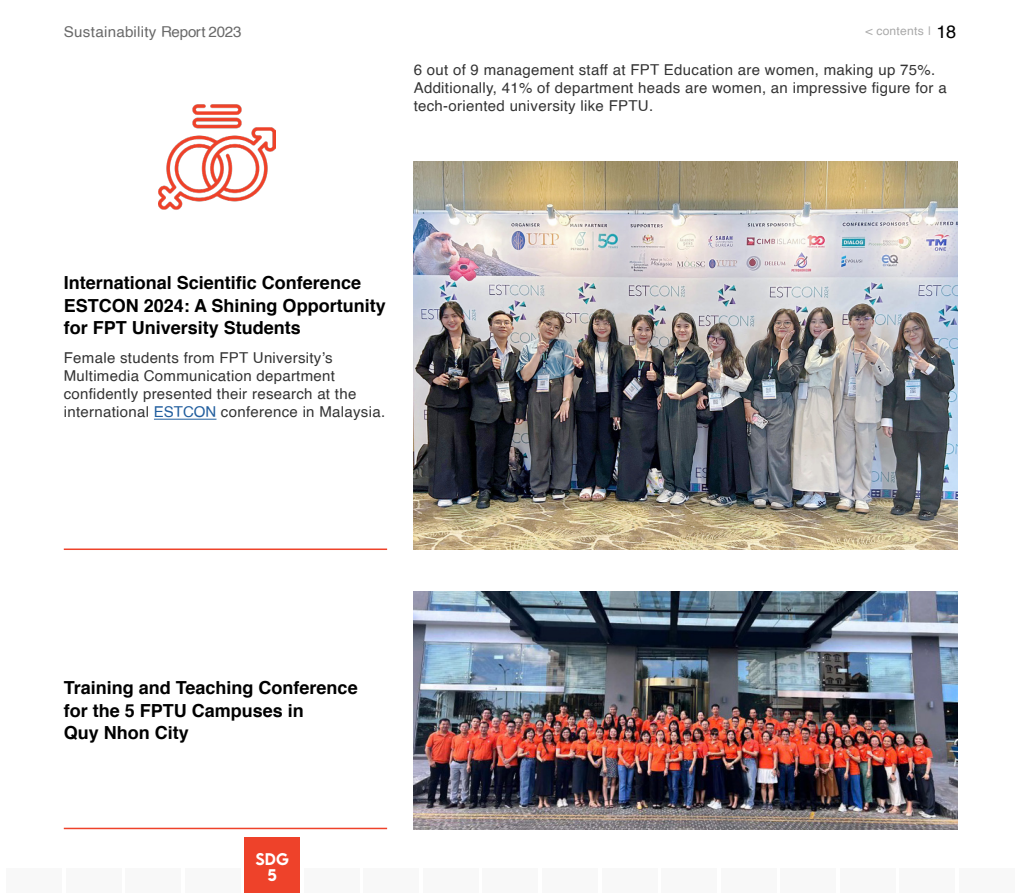
<style>
.page{position:relative;width:1021px;height:893px;background:#fff}
.page>*{position:absolute;margin:0;border:0;box-sizing:border-box;transform-origin:0 0}
.t1{font:700 18px/22.5px "Helvetica";color:#000}
.t2{font:15px/18px "Helvetica";letter-spacing:.02em;color:#333}
.t3{font:15px "Helvetica";letter-spacing:.02em;color:#696969}
.t4{font:500 15px/16.5px "LEMONMILK";color:#fff;text-align:center}
.t5{font:12px "Helvetica";letter-spacing:.02em;color:#a9a9a9}
.s1{font-size:18px;color:#000}
.s2{color:#215e9e}
</style>
<div class="page">
<div style="left:6px;top:868px;width:56px;height:25px;background:#f8f8f8"></div>
<div style="left:483px;top:868px;width:55px;height:25px;background:#f8f8f8"></div>
<div style="left:721px;top:868px;width:55px;height:25px;background:#f8f8f8"></div>
<div style="left:125px;top:868px;width:56px;height:25px;background:#f8f8f8"></div>
<div style="left:602px;top:868px;width:55px;height:25px;background:#f8f8f8"></div>
<div style="left:364px;top:868px;width:55px;height:25px;background:#f8f8f8"></div>
<div style="left:840px;top:868px;width:55px;height:25px;background:#f8f8f8"></div>
<div style="left:66px;top:868px;width:55px;height:25px;background:#f8f8f8"></div>
<div style="left:542px;top:868px;width:55px;height:25px;background:#f8f8f8"></div>
<div style="left:304px;top:868px;width:55px;height:25px;background:#f8f8f8"></div>
<div style="left:780px;top:868px;width:56px;height:25px;background:#f8f8f8"></div>
<div style="left:959px;top:868px;width:55px;height:25px;background:#f8f8f8"></div>
<div style="left:185px;top:868px;width:55px;height:25px;background:#f8f8f8"></div>
<div style="left:661px;top:868px;width:55px;height:25px;background:#f8f8f8"></div>
<div style="left:423px;top:868px;width:55px;height:25px;background:#f8f8f8"></div>
<div style="left:899px;top:868px;width:56px;height:25px;background:#f8f8f8"></div>
<div style="left:244px;top:838px;width:56px;height:55px;background:#ee422a"></div>
<hr style="left:154px;top:419px;width:62px;height:1px;background:#215e9e">
<img style="left:414px;top:162px;width:543px;height:387px">
<img style="left:414px;top:591px;width:543px;height:238px">
<hr style="left:64px;top:548px;width:323px;height:2px;background:#ee422a">
<hr style="left:64px;top:828px;width:323px;height:1px;background:#ee422a">
<img style="left:158px;top:104px;width:118px;height:106px">
<p class="t3" style="left:64px;top:20px;width:179px">Sustainability Report 2023</p>
<p class="t5" style="left:865px;top:22px;width:92px">&lt; contents | <span class="s1">18</span></p>
<p class="t2" style="left:414px;top:61px;width:534px">6 out of 9 management staff at FPT Education are women, making up 75%.<br>Additionally, 41% of department heads are women, an impressive figure for a tech-oriented university like FPTU.</p>
<p class="t1" style="left:64px;top:272px;width:323px">International Scientific Conference<br>ESTCON 2024: A Shining Opportunity for FPT University Students</p>
<p class="t2" style="left:64px;top:349px;width:323px">Female students from FPT University’s Multimedia Communication department confidently presented their research at the international <span class="s2">ESTCON</span> conference in Malaysia.</p>
<p class="t1" style="left:64px;top:677px;width:295px">Training and Teaching Conference for the 5 FPTU Campuses in<br>Quy Nhon City</p>
<p class="t4" style="left:255px;top:850px;width:35px">SDG<br>5</p>
</div>
